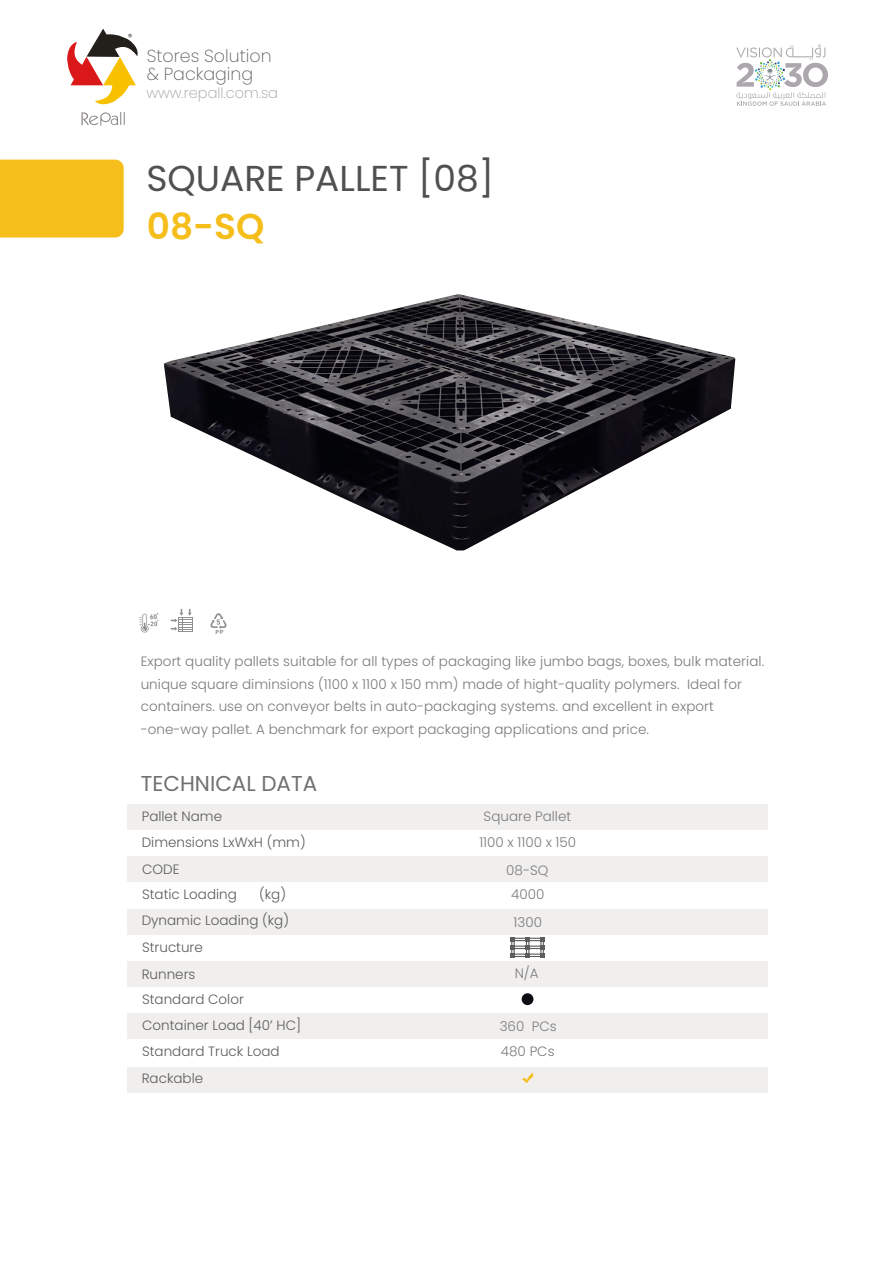
<style>
.page{position:relative;width:893px;height:1263px;background:#fff}
.page>*{position:absolute;margin:0;border:0;box-sizing:border-box;transform-origin:0 0}
.t1{font:36px "Poppins";color:#505050}
.t2{font:600 36px "Poppins";color:#f5be1b}
.t3{font:21.45px "Poppins";color:#707070}
.t4{font:200 17.4px/17.4px "Poppins";color:#5e5f5f}
.t5{font:200 14.55px "Poppins";color:#9f9f9f}
.t6{font:300 13.5px/22.5px "Poppins";letter-spacing:.005em;color:#7c7b7c}
.t7{font:300 13.5px/26.4px "Poppins";color:#5c5c5c;text-align:right}
.t8{font:700 6.9px "DIN Next LT Arabic";color:#8f8f8e}
.t9{font:700 6.15px "DIN Next LT Arabic";color:#8f8f8e}
</style>
<div class="page">
<div style="left:0;top:160px;width:124px;height:77px;background:#f5be1b"></div>
<div style="left:127px;top:1067px;width:641px;height:25px;background:#f0efee"></div>
<div style="left:127px;top:804px;width:641px;height:26px;background:#f0efee"></div>
<div style="left:127px;top:856px;width:641px;height:26px;background:#f0efee"></div>
<div style="left:127px;top:909px;width:641px;height:26px;background:#f0efee"></div>
<div style="left:127px;top:961px;width:641px;height:26px;background:#f0efee"></div>
<div style="left:127px;top:1013px;width:641px;height:26px;background:#f0efee"></div>
<div style="left:522px;top:993px;width:11px;height:12px;background:#0d0c12;border-radius:50%"></div>
<svg style="left:522px;top:1073px;width:11px;height:10px"></svg>
<svg style="left:67px;top:29px;width:71px;height:97px"></svg>
<svg style="left:736px;top:44px;width:92px;height:62px"></svg>
<svg style="left:526px;top:937px;width:4px;height:20px"></svg>
<div style="left:511px;top:940px;width:4px;height:15px;border:1px solid #5c5d5d"></div>
<div style="left:528px;top:953px;width:15px;height:4px;border:1px solid #5c5d5d"></div>
<div style="left:513px;top:953px;width:14px;height:4px;border:1px solid #5c5d5d"></div>
<div style="left:528px;top:945px;width:14px;height:4px;border:1px solid #5c5d5d"></div>
<div style="left:512px;top:945px;width:15px;height:4px;border:1px solid #5c5d5d"></div>
<div style="left:528px;top:938px;width:14px;height:3px;border:1px solid #5c5d5d"></div>
<div style="left:512px;top:938px;width:15px;height:3px;border:1px solid #5c5d5d"></div>
<div style="left:526px;top:940px;width:3px;height:14px;border:1px solid #5c5d5d"></div>
<div style="left:540px;top:940px;width:4px;height:14px;border:1px solid #5c5d5d"></div>
<svg style="left:210px;top:613px;width:17px;height:16px"></svg>
<svg style="left:139px;top:613px;width:19px;height:20px"></svg>
<div style="left:179px;top:617px;width:14px;height:15px;background:#8f8f8e"></div>
<svg style="left:171px;top:609px;width:21px;height:22px"></svg>
<img style="left:164px;top:294px;width:571px;height:256px">
<p class="t4" style="left:147px;top:48px;width:126px">Stores Solution &amp; Packaging</p>
<p class="t5" style="left:146px;top:84px;width:133px">www.repall.com.sa</p>
<h1 class="t1" style="left:146px;top:158px;width:349px">SQUARE PALLET [08]</h1>
<h1 class="t2" style="left:147px;top:206px;width:119px">08-SQ</h1>
<p class="t8" style="left:150px;top:613px;width:9px">60</p>
<p class="t9" style="left:215px;top:628px;width:10px">PP</p>
<p class="t6" style="left:141px;top:650px;width:625px">Export quality pallets suitable for all types of packaging like jumbo bags, boxes, bulk material. unique square diminsions (1100 x 1100 x 150 mm) made of hight-quality polymers. Ideal for containers. use on conveyor belts in auto-packaging systems. and excellent in export -one-way pallet. A benchmark for export packaging applications and price.</p>
<h2 class="t3" style="left:141px;top:771px;width:178px">TECHNICAL DATA</h2>
<p class="t7" style="left:142px;top:803px;width:82px">Pallet Name</p>
<p class="t6" style="left:484px;top:805px;width:89px">Square Pallet</p>
<p class="t7" style="left:142px;top:829px;width:165px">Dimensions LxWxH (mm)</p>
<p class="t6" style="left:479px;top:831px;width:98px">1100 x 1100 x 150</p>
<p class="t7" style="left:142px;top:856px;width:39px">CODE</p>
<p class="t6" style="left:506px;top:859px;width:44px">08-SQ</p>
<p class="t7" style="left:142px;top:881px;width:149px">(kg)<br>Dynamic Loading (kg)</p>
<p class="t7" style="left:142px;top:881px;width:96px">Static Loading</p>
<p class="t7" style="left:142px;top:934px;width:62px">Structure</p>
<p class="t6" style="left:511px;top:880px;width:35px;line-height:27.6px">4000<br>1300</p>
<p class="t7" style="left:142px;top:961px;width:55px">Runners</p>
<p class="t6" style="left:515px;top:962px;width:26px">N/A</p>
<p class="t7" style="left:142px;top:986px;width:103px">Standard Color</p>
<p class="t7" style="left:142px;top:1012px;width:160px">Container Load [40’ HC]</p>
<p class="t6" style="left:500px;top:1014px;width:59px">360 PCs</p>
<p class="t7" style="left:142px;top:1038px;width:139px">Standard Truck Load</p>
<p class="t6" style="left:501px;top:1040px;width:55px">480 PCs</p>
<p class="t7" style="left:142px;top:1065px;width:63px">Rackable</p>
</div>
